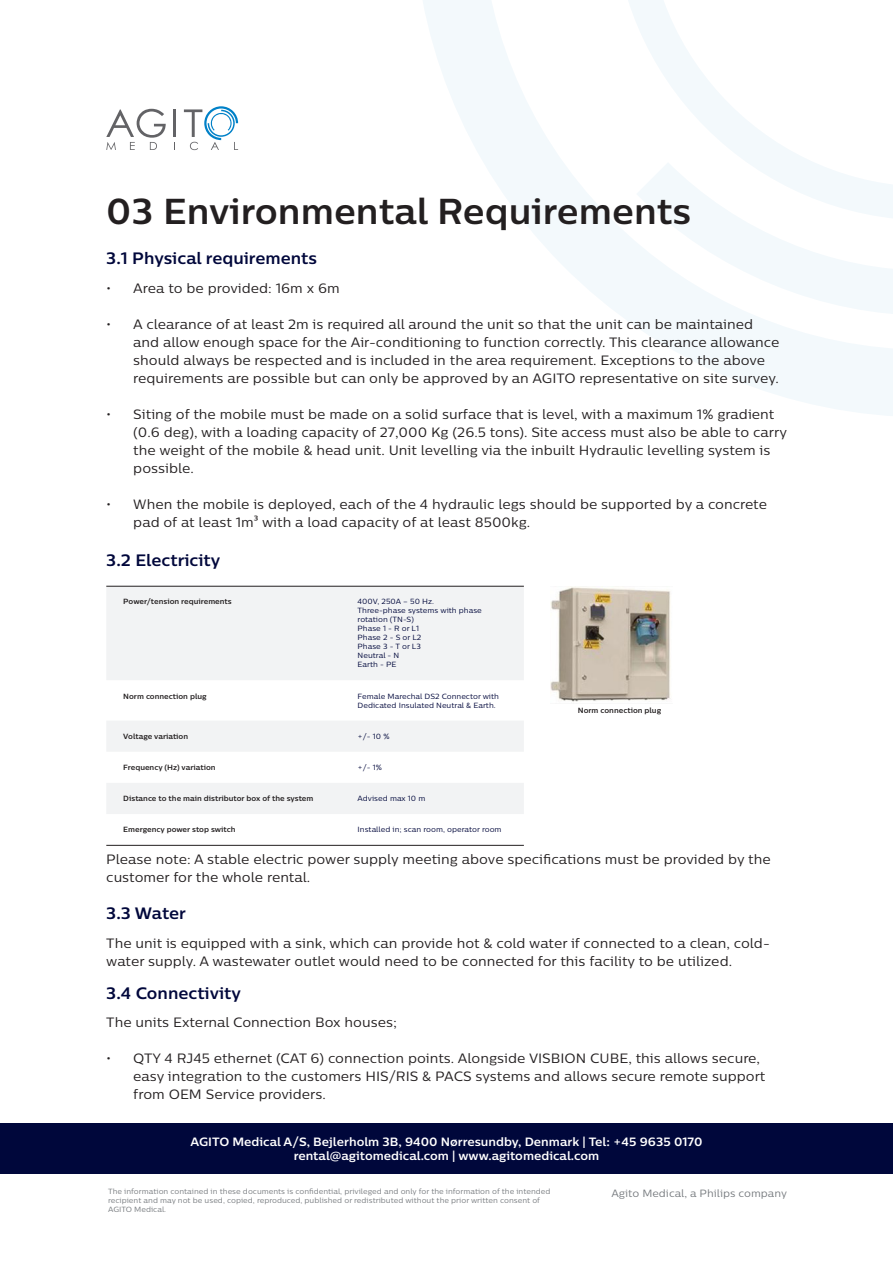
<style>
.page{position:relative;width:893px;height:1263px;background:#fff}
.page>*{position:absolute;margin:0;border:0;box-sizing:border-box;transform-origin:0 0}
.t1{font:700 36px "Centrale Sans";color:#231f20}
.t2{font:700 16.5px "Centrale Sans";color:#00073b}
.t3{font:13.5px/18px "Centrale Sans";color:#231f20}
.t4{font:700 12px/14.4px "Centrale Sans";color:#fff;text-align:center}
.t5{font:10.5px "Centrale Sans";color:#777b7f}
.t6{font:7.5px/9px "Centrale Sans";color:#00073b}
.t7{font:7.5px/9px "Centrale Sans";color:#777b7f}
.t8{font:700 7.5px "Centrale Sans";color:#231f20}
</style>
<div class="page">
<svg style="left:423px;top:0;width:470px;height:416px"></svg>
<svg style="left:636px;top:221px;width:257px;height:95px;fill:#f3f9fc"></svg>
<svg style="left:613px;top:0;width:280px;height:221px"></svg>
<hr style="left:173px;top:109px;width:3px;height:28px;background:#636366">
<svg style="left:106px;top:109px;width:60px;height:41px"></svg>
<svg style="left:184px;top:106px;width:54px;height:44px"></svg>
<div style="left:0;top:1123px;width:893px;height:51px;background:#00073b"></div>
<svg style="left:107px;top:587px;width:417px;height:227px;fill:#f2f3f4"></svg>
<hr style="left:106px;top:586px;width:418px;height:1px;background:#231f20">
<hr style="left:106px;top:845px;width:418px;height:1px;background:#231f20">
<img style="left:551px;top:586px;width:120px;height:116px">
<p class="t1" style="left:106px;top:188px;width:586px">03 Environmental Requirements</p>
<p class="t2" style="left:106px;top:248px;width:212px">3.1 Physical requirements</p>
<p class="t3" style="left:106px;top:279px;width:235px">• Area to be provided: 16m x 6m</p>
<p class="t3" style="left:133px;top:315px;width:648px;text-indent:-27px">• A clearance of at least 2m is required all around the unit so that the unit can be maintained and allow enough space for the Air-conditioning to function correctly. This clearance allowance should always be respected and is included in the area requirement. Exceptions to the above requirements are possible but can only be approved by an AGITO representative on site survey.</p>
<p class="t3" style="left:133px;top:405px;width:655px;text-indent:-27px">• Siting of the mobile must be made on a solid surface that is level, with a maximum 1% gradient (0.6 deg), with a loading capacity of 27,000 Kg (26.5 tons). Site access must also be able to carry the weight of the mobile &amp; head unit. Unit levelling via the inbuilt Hydraulic levelling system is possible.</p>
<p class="t3" style="left:133px;top:495px;width:635px;text-indent:-27px">• When the mobile is deployed, each of the 4 hydraulic legs should be supported by a concrete pad of at least 1m³ with a load capacity of at least 8500kg.</p>
<p class="t2" style="left:106px;top:550px;width:116px">3.2 Electricity</p>
<p class="t8" style="left:123px;top:597px;width:110px">Power/tension requirements</p>
<p class="t6" style="left:358px;top:597px;width:126px">400V, 250A – 50 Hz.<br>Three-phase systems with phase rotation (TN-S)<br>Phase 1 - R or L1<br>Phase 2 - S or L2<br>Phase 3 - T or L3<br>Neutral - N<br>Earth - PE</p>
<p class="t8" style="left:123px;top:691px;width:85px">Norm connection plug</p>
<p class="t6" style="left:358px;top:691px;width:143px">Female Marechal DS2 Connector with<br>Dedicated Insulated Neutral &amp; Earth.</p>
<p class="t8" style="left:123px;top:731px;width:66px">Voltage variation</p>
<p class="t6" style="left:358px;top:732px;width:33px">+/- 10 %</p>
<p class="t8" style="left:123px;top:763px;width:94px">Frequency (Hz) variation</p>
<p class="t6" style="left:358px;top:763px;width:26px">+/- 1%</p>
<p class="t8" style="left:123px;top:794px;width:192px">Distance to the main distributor box of the system</p>
<p class="t6" style="left:358px;top:794px;width:69px">Advised max 10 m</p>
<p class="t8" style="left:123px;top:825px;width:114px">Emergency power stop switch</p>
<p class="t6" style="left:358px;top:825px;width:146px">Installed in; scan room, operator room</p>
<p class="t8" style="left:578px;top:705px;width:85px">Norm connection plug</p>
<p class="t3" style="left:106px;top:850px;width:666px">Please note: A stable electric power supply meeting above specifications must be provided by the customer for the whole rental.</p>
<p class="t2" style="left:106px;top:903px;width:81px">3.3 Water</p>
<p class="t3" style="left:106px;top:934px;width:665px">The unit is equipped with a sink, which can provide hot &amp; cold water if connected to a clean, cold&shy;water supply. A wastewater outlet would need to be connected for this facility to be utilized.</p>
<p class="t2" style="left:106px;top:982px;width:136px">3.4 Connectivity</p>
<p class="t3" style="left:106px;top:1013px;width:292px">The units External Connection Box houses;</p>
<p class="t3" style="left:133px;top:1049px;width:634px;text-indent:-27px">• QTY 4 RJ45 ethernet (CAT 6) connection points. Alongside VISBION CUBE, this allows secure, easy integration to the customers HIS/RIS &amp; PACS systems and allows secure remote support from OEM Service providers.</p>
<p class="t4" style="left:190px;top:1134px;width:513px">AGITO Medical A/S, Bejlerholm 3B, 9400 Nørresundby, Denmark | Tel: +45 9635 0170 rental@agitomedical.com | www.agitomedical.com</p>
<p class="t5" style="left:611px;top:1187px;width:177px">Agito Medical, a Philips company</p>
<p class="t7" style="left:108px;top:1187px;width:444px">The information contained in these documents is confidential, privileged and only for the information of the intended recipient and may not be used, copied, reproduced, published or redistributed without the prior written consent of<br>AGITO Medical.</p>
</div>
